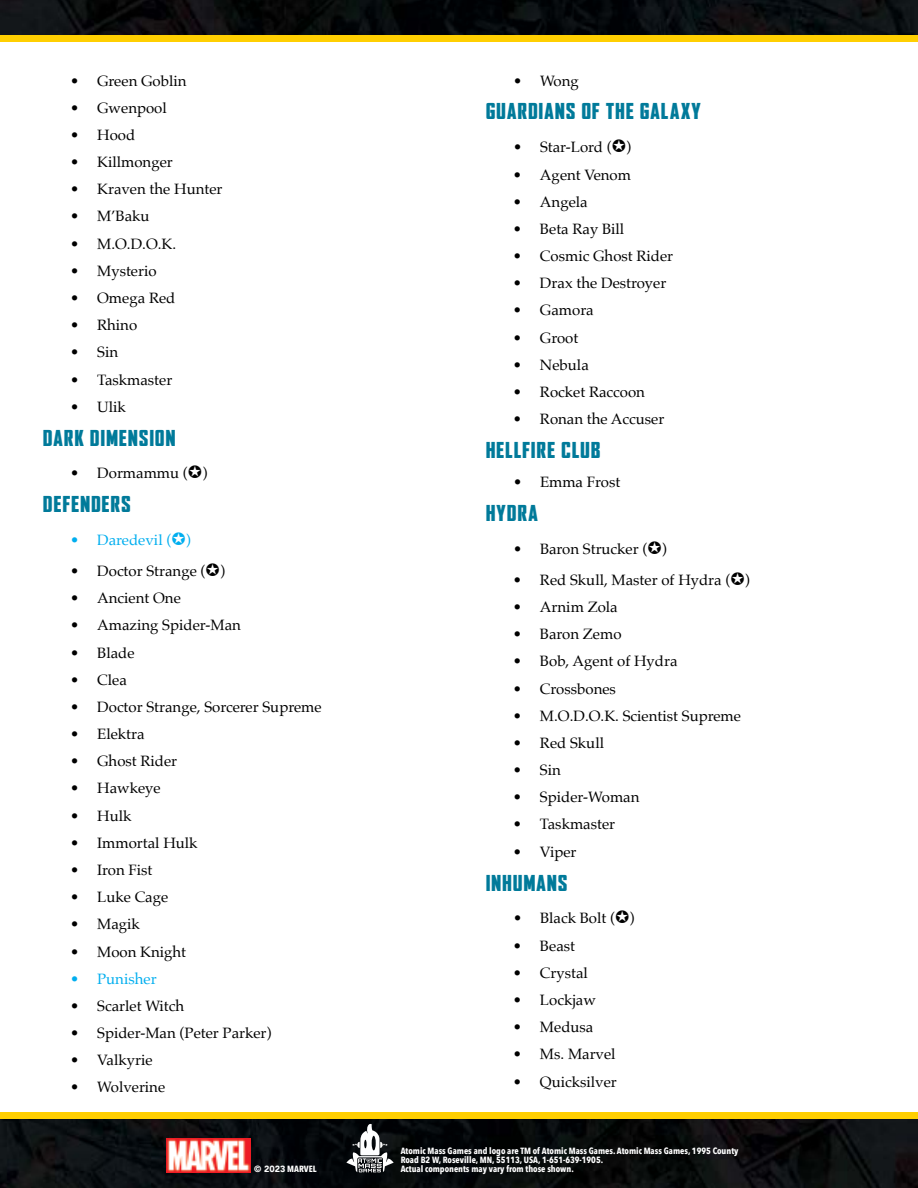
<style>
.page{position:relative;width:918px;height:1188px;background:#fff}
.page>*{position:absolute;margin:0;border:0;box-sizing:border-box;transform-origin:0 0}
.t1{font:900 condensed 21px "Agency FB";letter-spacing:.06em;color:#007a9a;scale:1.1 1}
.t2{font:15px "Palatino";color:#000}
.t3{font:15px "Palatino";color:#00aeef}
.t4{font:700 9px/9px "Avenir Next Condensed";color:#fff}
.s1{font-family:"Infinity Crisis";font-size:18px}
.s2{font-family:"Avenir";font-weight:900}
</style>
<div class="page">
<img style="left:0;top:0;width:918px;height:35px">
<div style="left:0;top:35px;width:918px;height:7px;background:#ffcf01"></div>
<img style="left:0;top:1119px;width:918px;height:69px">
<div style="left:0;top:1112px;width:918px;height:7px;background:#ffcf01"></div>
<svg style="left:346px;top:1124px;width:48px;height:48px"></svg>
<img style="left:167px;top:1139px;width:83px;height:33px">
<p class="t2" style="left:70px;top:68px;width:118px">• Green Goblin</p>
<p class="t2" style="left:70px;top:95px;width:98px">• Gwenpool</p>
<p class="t2" style="left:70px;top:122px;width:67px">• Hood</p>
<p class="t2" style="left:70px;top:149px;width:104px">• Killmonger</p>
<p class="t2" style="left:70px;top:177px;width:154px">• Kraven the Hunter</p>
<p class="t2" style="left:70px;top:204px;width:81px">• M’Baku</p>
<p class="t2" style="left:70px;top:231px;width:108px">• M.O.D.O.K.</p>
<p class="t2" style="left:70px;top:258px;width:88px">• Mysterio</p>
<p class="t2" style="left:70px;top:285px;width:107px">• Omega Red</p>
<p class="t2" style="left:70px;top:313px;width:69px">• Rhino</p>
<p class="t2" style="left:70px;top:340px;width:49px">• Sin</p>
<p class="t2" style="left:70px;top:367px;width:104px">• Taskmaster</p>
<p class="t2" style="left:70px;top:394px;width:57px">• Ulik</p>
<h1 class="t1" style="left:43px;top:426px;width:122px">DARK DIMENSION</h1>
<p class="t2" style="left:70px;top:461px;width:139px">• Dormammu (<span class="s1">k</span>)</p>
<h1 class="t1" style="left:43px;top:493px;width:81px">DEFENDERS</h1>
<p class="t3" style="left:70px;top:528px;width:122px">• Daredevil (<span class="s1">k</span>)</p>
<p class="t2" style="left:70px;top:558px;width:156px">• Doctor Strange (<span class="s1">k</span>)</p>
<p class="t2" style="left:70px;top:586px;width:112px">• Ancient One</p>
<p class="t2" style="left:70px;top:613px;width:172px">• Amazing Spider-Man</p>
<p class="t2" style="left:70px;top:640px;width:66px">• Blade</p>
<p class="t2" style="left:70px;top:667px;width:58px">• Clea</p>
<p class="t2" style="left:70px;top:694px;width:253px">• Doctor Strange, Sorcerer Supreme</p>
<p class="t2" style="left:70px;top:722px;width:76px">• Elektra</p>
<p class="t2" style="left:70px;top:749px;width:109px">• Ghost Rider</p>
<p class="t2" style="left:70px;top:776px;width:92px">• Hawkeye</p>
<p class="t2" style="left:70px;top:803px;width:63px">• Hulk</p>
<p class="t2" style="left:70px;top:830px;width:129px">• Immortal Hulk</p>
<p class="t2" style="left:70px;top:857px;width:84px">• Iron Fist</p>
<p class="t2" style="left:70px;top:885px;width:100px">• Luke Cage</p>
<p class="t2" style="left:70px;top:912px;width:71px">• Magik</p>
<p class="t2" style="left:70px;top:939px;width:117px">• Moon Knight</p>
<p class="t3" style="left:70px;top:966px;width:88px">• Punisher</p>
<p class="t2" style="left:70px;top:993px;width:115px">• Scarlet Witch</p>
<p class="t2" style="left:70px;top:1021px;width:203px">• Spider-Man (Peter Parker)</p>
<p class="t2" style="left:70px;top:1048px;width:84px">• Valkyrie</p>
<p class="t2" style="left:70px;top:1075px;width:97px">• Wolverine</p>
<p class="t2" style="left:513px;top:68px;width:67px">• Wong</p>
<h1 class="t1" style="left:486px;top:100px;width:197px">GUARDIANS OF THE GALAXY</h1>
<p class="t2" style="left:513px;top:135px;width:120px">• Star-Lord (<span class="s1">k</span>)</p>
<p class="t2" style="left:513px;top:162px;width:120px">• Agent Venom</p>
<p class="t2" style="left:513px;top:189px;width:76px">• Angela</p>
<p class="t2" style="left:513px;top:216px;width:113px">• Beta Ray Bill</p>
<p class="t2" style="left:513px;top:243px;width:162px">• Cosmic Ghost Rider</p>
<p class="t2" style="left:513px;top:271px;width:155px">• Drax the Destroyer</p>
<p class="t2" style="left:513px;top:298px;width:82px">• Gamora</p>
<p class="t2" style="left:513px;top:325px;width:67px">• Groot</p>
<p class="t2" style="left:513px;top:352px;width:77px">• Nebula</p>
<p class="t2" style="left:513px;top:379px;width:133px">• Rocket Raccoon</p>
<p class="t2" style="left:513px;top:407px;width:153px">• Ronan the Accuser</p>
<h1 class="t1" style="left:486px;top:438px;width:105px">HELLFIRE CLUB</h1>
<p class="t2" style="left:513px;top:470px;width:109px">• Emma Frost</p>
<h1 class="t1" style="left:486px;top:502px;width:49px">HYDRA</h1>
<p class="t2" style="left:513px;top:536px;width:155px">• Baron Strucker (<span class="s1">k</span>)</p>
<p class="t2" style="left:513px;top:567px;width:238px">• Red Skull, Master of Hydra (<span class="s1">k</span>)</p>
<p class="t2" style="left:513px;top:594px;width:106px">• Arnim Zola</p>
<p class="t2" style="left:513px;top:622px;width:110px">• Baron Zemo</p>
<p class="t2" style="left:513px;top:649px;width:166px">• Bob, Agent of Hydra</p>
<p class="t2" style="left:513px;top:676px;width:104px">• Crossbones</p>
<p class="t2" style="left:513px;top:703px;width:230px">• M.O.D.O.K. Scientist Supreme</p>
<p class="t2" style="left:513px;top:730px;width:93px">• Red Skull</p>
<p class="t2" style="left:513px;top:758px;width:49px">• Sin</p>
<p class="t2" style="left:513px;top:785px;width:128px">• Spider-Woman</p>
<p class="t2" style="left:513px;top:812px;width:104px">• Taskmaster</p>
<p class="t2" style="left:513px;top:839px;width:65px">• Viper</p>
<h1 class="t1" style="left:486px;top:871px;width:75px">INHUMANS</h1>
<p class="t2" style="left:513px;top:906px;width:123px">• Black Bolt (<span class="s1">k</span>)</p>
<p class="t2" style="left:513px;top:933px;width:64px">• Beast</p>
<p class="t2" style="left:513px;top:960px;width:77px">• Crystal</p>
<p class="t2" style="left:513px;top:987px;width:84px">• Lockjaw</p>
<p class="t2" style="left:513px;top:1015px;width:82px">• Medusa</p>
<p class="t2" style="left:513px;top:1042px;width:104px">• Ms. Marvel</p>
<p class="t2" style="left:513px;top:1069px;width:105px">• Quicksilver</p>
<p class="t4" style="left:401px;top:1146px;width:339px">Atomic Mass Games and logo are TM of Atomic Mass Games. Atomic Mass Games, 1995 County<br>Road B2 W, Roseville, MN, 55113, USA, 1-651-639-1905.</p>
<p class="t4" style="left:254px;top:1164px;width:64px"><span class="s2">© 2023</span> MARVEL</p>
<p class="t4" style="left:401px;top:1164px;width:175px">Actual components may vary from those shown.</p>
</div>
